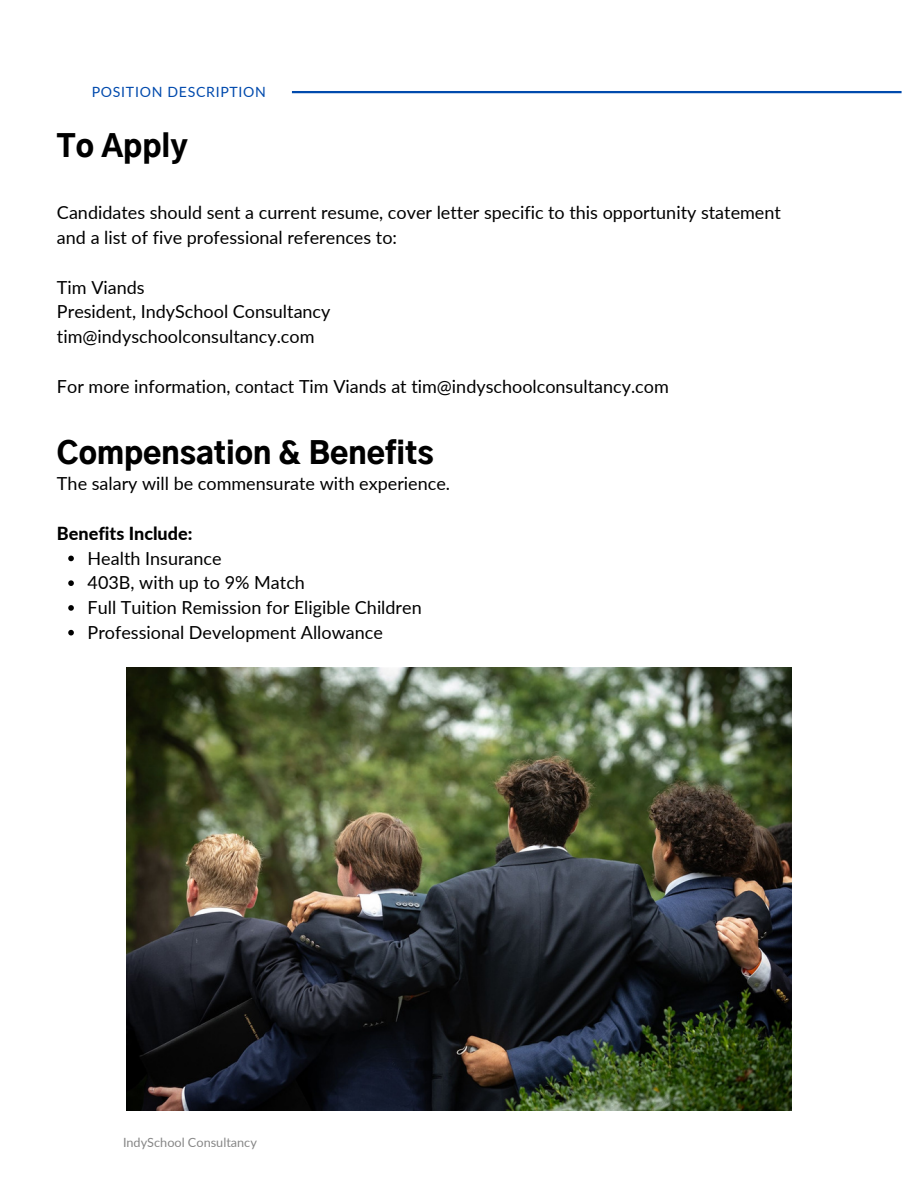
<style>
.page{position:relative;width:918px;height:1188px;background:#fff}
.page>*{position:absolute;margin:0;border:0;box-sizing:border-box;transform-origin:0 0}
.t1{font:900 30px "Gothic A1";color:#000}
.t2{font:18px/24.8px "Lato";color:#000}
.t3{font:800 18px "Lato";color:#000}
.t4{font:14.1px "Lato";letter-spacing:.05em;color:#004aad}
.t5{font:12.75px "Lato";color:#868686}
</style>
<div class="page">
<hr style="left:292px;top:91px;width:610px;height:2px;background:#004aad">
<img style="left:127px;top:668px;width:664px;height:443px">
<svg style="left:68px;top:556px;width:6px;height:5px"></svg>
<svg style="left:68px;top:580px;width:6px;height:6px"></svg>
<svg style="left:68px;top:605px;width:6px;height:6px"></svg>
<svg style="left:68px;top:630px;width:6px;height:5px"></svg>
<h3 class="t4" style="left:92px;top:83px;width:176px">POSITION DESCRIPTION</h3>
<h3 class="t1" style="left:57px;top:133px;width:132px">To Apply</h3>
<h1 class="t2" style="left:57px;top:200px;width:725px">Candidates should sent a current resume, cover letter specific to this opportunity statement and a list of five professional references to:</h1>
<h3 class="t2" style="left:57px;top:274px;width:275px">Tim Viands<br>President, IndySchool Consultancy tim@indyschoolconsultancy.com</h3>
<h2 class="t2" style="left:57px;top:373px;width:613px">For more information, contact Tim Viands at tim@indyschoolconsultancy.com</h2>
<h3 class="t1" style="left:57px;top:440px;width:378px">Compensation &amp; Benefits</h3>
<h3 class="t2" style="left:57px;top:471px;width:395px">The salary will be commensurate with experience.</h3>
<h3 class="t3" style="left:57px;top:522px;width:137px">Benefits Include:</h3>
<h3 class="t2" style="left:88px;top:545px;width:136px">Health Insurance</h3>
<p class="t2" style="left:88px;top:570px;width:219px">403B, with up to 9% Match</p>
<p class="t2" style="left:88px;top:595px;width:336px">Full Tuition Remission for Eligible Children</p>
<p class="t2" style="left:88px;top:620px;width:297px">Professional Development Allowance</p>
<h3 class="t5" style="left:123px;top:1134px;width:135px">IndySchool Consultancy</h3>
</div>
